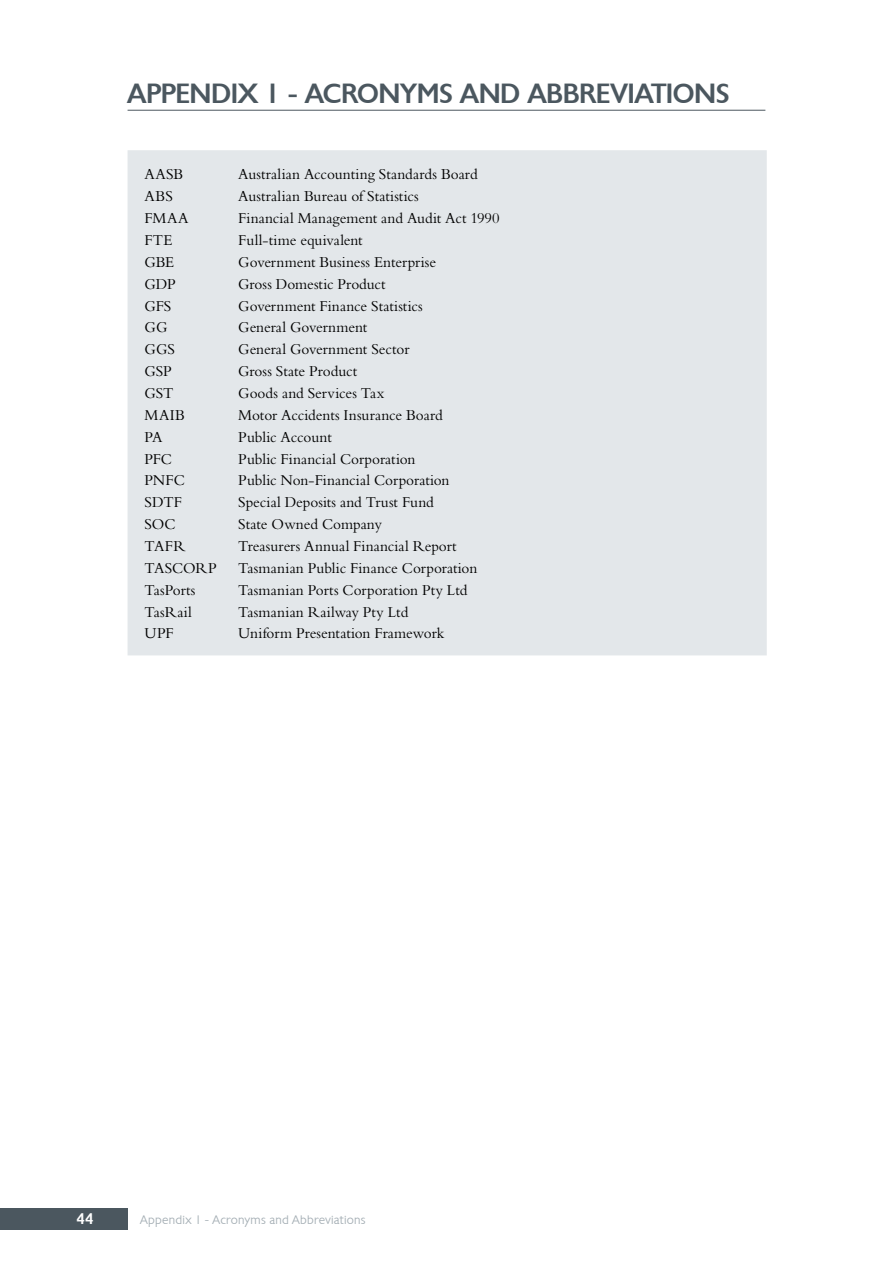
<style>
.page{position:relative;width:893px;height:1263px;background:#fff}
.page>*{position:absolute;margin:0;border:0;box-sizing:border-box;transform-origin:0 0}
.t1{font:500 27px "Chantilly";color:#4b575f}
.t2{font:15.75px "Bembo";color:#000}
.t3{font:500 15px "Chantilly";color:#fff}
.t4{font:300 12px "Chantilly";letter-spacing:.02em;color:#a4aeb4}
</style>
<div class="page">
<div style="left:0;top:1208px;width:128px;height:22px;background:#4b575f"></div>
<hr style="left:128px;top:110px;width:637px;height:1px;background:#4b575f">
<div style="left:128px;top:150px;width:639px;height:505px;background:#e3e7ea"></div>
<p class="t1" style="left:128px;top:77px;width:603px">APPENDIX 1 - ACRONYMS AND ABBREVIATIONS</p>
<p class="t2" style="left:145px;top:165px;width:40px">AASB</p>
<p class="t2" style="left:238px;top:165px;width:241px">Australian Accounting Standards Board</p>
<p class="t2" style="left:145px;top:187px;width:30px">ABS</p>
<p class="t2" style="left:238px;top:187px;width:182px">Australian Bureau of Statistics</p>
<p class="t2" style="left:145px;top:209px;width:45px">FMAA</p>
<p class="t2" style="left:238px;top:209px;width:263px">Financial Management and Audit Act 1990</p>
<p class="t2" style="left:145px;top:231px;width:29px">FTE</p>
<p class="t2" style="left:238px;top:231px;width:126px">Full-time equivalent</p>
<p class="t2" style="left:145px;top:253px;width:31px">GBE</p>
<p class="t2" style="left:238px;top:253px;width:199px">Government Business Enterprise</p>
<p class="t2" style="left:145px;top:274px;width:33px">GDP</p>
<p class="t2" style="left:238px;top:274px;width:149px">Gross Domestic Product</p>
<p class="t2" style="left:145px;top:296px;width:28px">GFS</p>
<p class="t2" style="left:238px;top:296px;width:186px">Government Finance Statistics</p>
<p class="t2" style="left:145px;top:318px;width:24px">GG</p>
<p class="t2" style="left:238px;top:318px;width:131px">General Government</p>
<p class="t2" style="left:145px;top:340px;width:32px">GGS</p>
<p class="t2" style="left:238px;top:340px;width:173px">General Government Sector</p>
<p class="t2" style="left:145px;top:362px;width:29px">GSP</p>
<p class="t2" style="left:238px;top:362px;width:121px">Gross State Product</p>
<p class="t2" style="left:145px;top:384px;width:31px">GST</p>
<p class="t2" style="left:238px;top:384px;width:147px">Goods and Services Tax</p>
<p class="t2" style="left:145px;top:406px;width:42px">MAIB</p>
<p class="t2" style="left:238px;top:406px;width:206px">Motor Accidents Insurance Board</p>
<p class="t2" style="left:145px;top:428px;width:19px">PA</p>
<p class="t2" style="left:238px;top:428px;width:95px">Public Account</p>
<p class="t2" style="left:145px;top:449px;width:29px">PFC</p>
<p class="t2" style="left:238px;top:449px;width:179px">Public Financial Corporation</p>
<p class="t2" style="left:145px;top:471px;width:42px">PNFC</p>
<p class="t2" style="left:238px;top:471px;width:213px">Public Non-Financial Corporation</p>
<p class="t2" style="left:145px;top:493px;width:39px">SDTF</p>
<p class="t2" style="left:238px;top:493px;width:197px">Special Deposits and Trust Fund</p>
<p class="t2" style="left:145px;top:515px;width:33px">SOC</p>
<p class="t2" style="left:238px;top:515px;width:145px">State Owned Company</p>
<p class="t2" style="left:145px;top:537px;width:43px">TAFR</p>
<p class="t2" style="left:238px;top:537px;width:220px">Treasurers Annual Financial Report</p>
<p class="t2" style="left:145px;top:559px;width:74px">TASCORP</p>
<p class="t2" style="left:238px;top:559px;width:241px">Tasmanian Public Finance Corporation</p>
<p class="t2" style="left:145px;top:581px;width:53px">TasPorts</p>
<p class="t2" style="left:238px;top:581px;width:231px">Tasmanian Ports Corporation Pty Ltd</p>
<p class="t2" style="left:145px;top:602px;width:49px">TasRail</p>
<p class="t2" style="left:238px;top:602px;width:172px">Tasmanian Railway Pty Ltd</p>
<p class="t2" style="left:145px;top:624px;width:30px">UPF</p>
<p class="t2" style="left:238px;top:624px;width:208px">Uniform Presentation Framework</p>
<p class="t3" style="left:77px;top:1208px;width:18px">44</p>
<p class="t4" style="left:140px;top:1213px;width:227px">Appendix 1 - Acronyms and Abbreviations</p>
</div>
